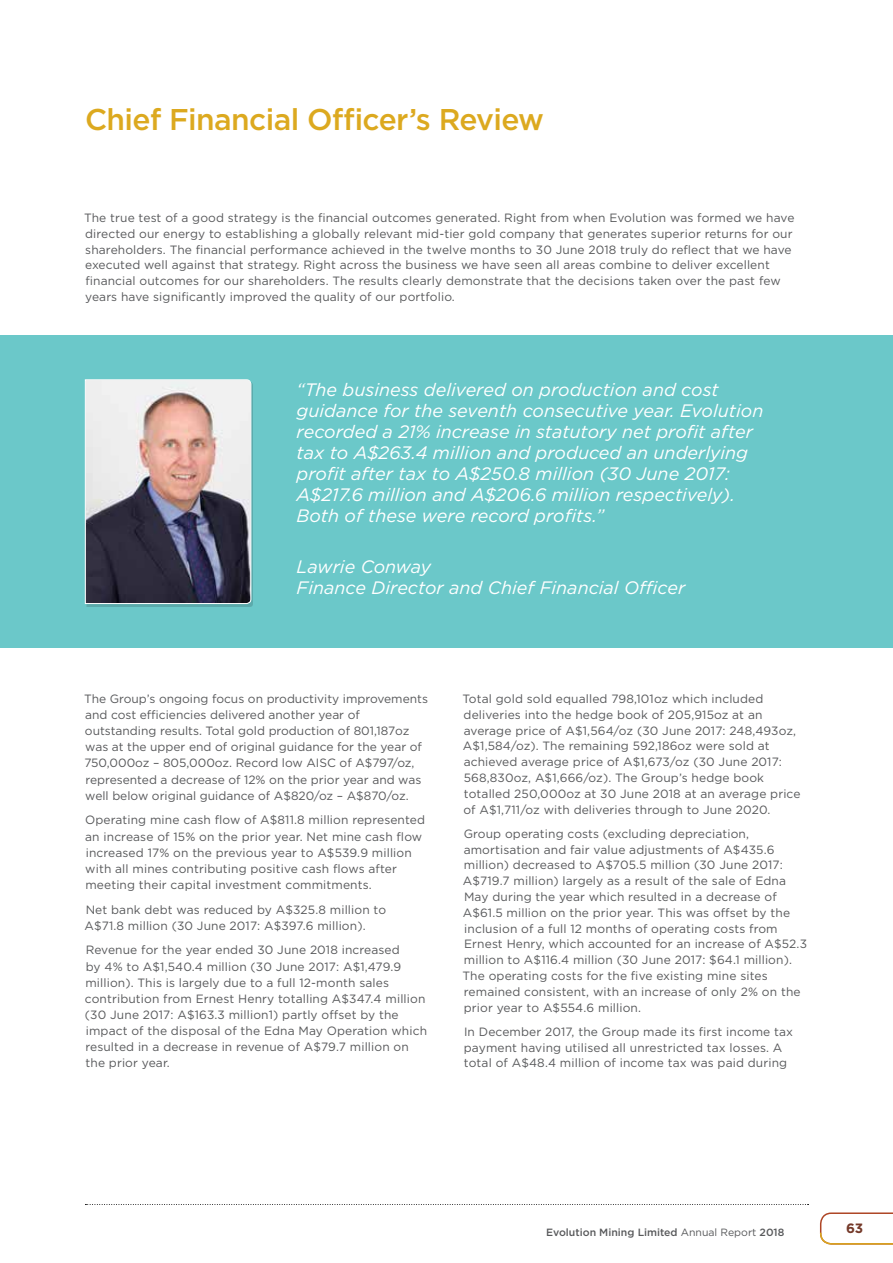
<style>
.page{position:relative;width:893px;height:1263px;background:#fff}
.page>*{position:absolute;margin:0;border:0;box-sizing:border-box;transform-origin:0 0}
.t1{font:500 30px "Gotham";letter-spacing:-.02em;color:#dca91f}
.t2{font:italic 18px/21px "Gotham";color:#fff}
.t3{font:700 13.5px "Gotham";color:#743929}
.t4{font:12px/15.8px "Gotham";letter-spacing:.01em;color:#58595b}
.t5{font:500 10.5px "Gotham";color:#58595b}
.s1{font-weight:400}
</style>
<div class="page">
<svg style="left:85px;top:1204px;width:723px;height:1px"></svg>
<hr style="left:0;top:0;width:1px;height:1191px;background:#f1ebe8">
<svg style="left:819px;top:1212px;width:74px;height:33px"></svg>
<div style="left:0;top:335px;width:893px;height:313px;background:#6bc8c9"></div>
<div style="left:87px;top:382px;width:166px;height:225px;background:#000;opacity:.15"></div>
<img style="left:85px;top:379px;width:166px;height:225px">
<h1 class="t1" style="left:85px;top:100px;width:461px">Chief Financial Officer’s Review</h1>
<p class="t4" style="left:84px;top:210px;width:712px">The true test of a good strategy is the financial outcomes generated. Right from when Evolution was formed we have directed our energy to establishing a globally relevant mid-tier gold company that generates superior returns for our shareholders. The financial performance achieved in the twelve months to 30 June 2018 truly do reflect that we have executed well against that strategy. Right across the business we have seen all areas combine to deliver excellent financial outcomes for our shareholders. The results clearly demonstrate that the decisions taken over the past few years have significantly improved the quality of our portfolio.</p>
<p class="t2" style="left:297px;top:378px;width:468px">“The business delivered on production and cost guidance for the seventh consecutive year. Evolution recorded a 21% increase in statutory net profit after tax to A$263.4 million and produced an underlying profit after tax to A$250.8 million (30 June 2017:<br>A$217.6 million and A$206.6 million respectively).<br>Both of these were record profits.”</p>
<h2 class="t2" style="left:297px;top:555px;width:390px">Lawrie Conway<br>Finance Director and Chief Financial Officer</h2>
<p class="t4" style="left:84px;top:690px;width:345px;line-height:16.2px">The Group’s ongoing focus on productivity improvements and cost efficiencies delivered another year of outstanding results. Total gold production of 801,187oz was at the upper end of original guidance for the year of 750,000oz – 805,000oz. Record low AISC of A$797/oz, represented a decrease of 12% on the prior year and was well below original guidance of A$820/oz – A$870/oz.</p>
<p class="t4" style="left:85px;top:812px;width:341px;line-height:16.2px">Operating mine cash flow of A$811.8 million represented an increase of 15% on the prior year. Net mine cash flow increased 17% on the previous year to A$539.9 million with all mines contributing positive cash flows after meeting their capital investment commitments.</p>
<p class="t4" style="left:84px;top:901px;width:303px;line-height:16.2px">Net bank debt was reduced by A$325.8 million to<br>A$71.8 million (30 June 2017: A$397.6 million).</p>
<p class="t4" style="left:85px;top:942px;width:344px;line-height:16.2px">Revenue for the year ended 30 June 2018 increased<br>by 4% to A$1,540.4 million (30 June 2017: A$1,479.9 million). This is largely due to a full 12-month sales contribution from Ernest Henry totalling A$347.4 million (30 June 2017: A$163.3 million1) partly offset by the impact of the disposal of the Edna May Operation which resulted in a decrease in revenue of A$79.7 million on the prior year.</p>
<p class="t4" style="left:463px;top:690px;width:339px">Total gold sold equalled 798,101oz which included deliveries into the hedge book of 205,915oz at an average price of A$1,564/oz (30 June 2017: 248,493oz, A$1,584/oz). The remaining 592,186oz were sold at achieved average price of A$1,673/oz (30 June 2017:<br>568,830oz, A$1,666/oz). The Group’s hedge book totalled 250,000oz at 30 June 2018 at an average price of A$1,711/oz with deliveries through to June 2020.</p>
<p class="t4" style="left:463px;top:825px;width:346px">Group operating costs (excluding depreciation, amortisation and fair value adjustments of A$435.6 million) decreased to A$705.5 million (30 June 2017:<br>A$719.7 million) largely as a result of the sale of Edna May during the year which resulted in a decrease of A$61.5 million on the prior year. This was offset by the inclusion of a full 12 months of operating costs from Ernest Henry, which accounted for an increase of A$52.3 million to A$116.4 million (30 June 2017: $64.1 million).<br>The operating costs for the five existing mine sites remained consistent, with an increase of only 2% on the prior year to A$554.6 million.</p>
<p class="t4" style="left:464px;top:1023px;width:331px">In December 2017, the Group made its first income tax payment having utilised all unrestricted tax losses. A total of A$48.4 million of income tax was paid during</p>
<p class="t5" style="left:546px;top:1225px;width:240px">Evolution Mining Limited <span class="s1">Annual Report</span> 2018</p>
<p class="t3" style="left:846px;top:1219px;width:19px">63</p>
</div>
